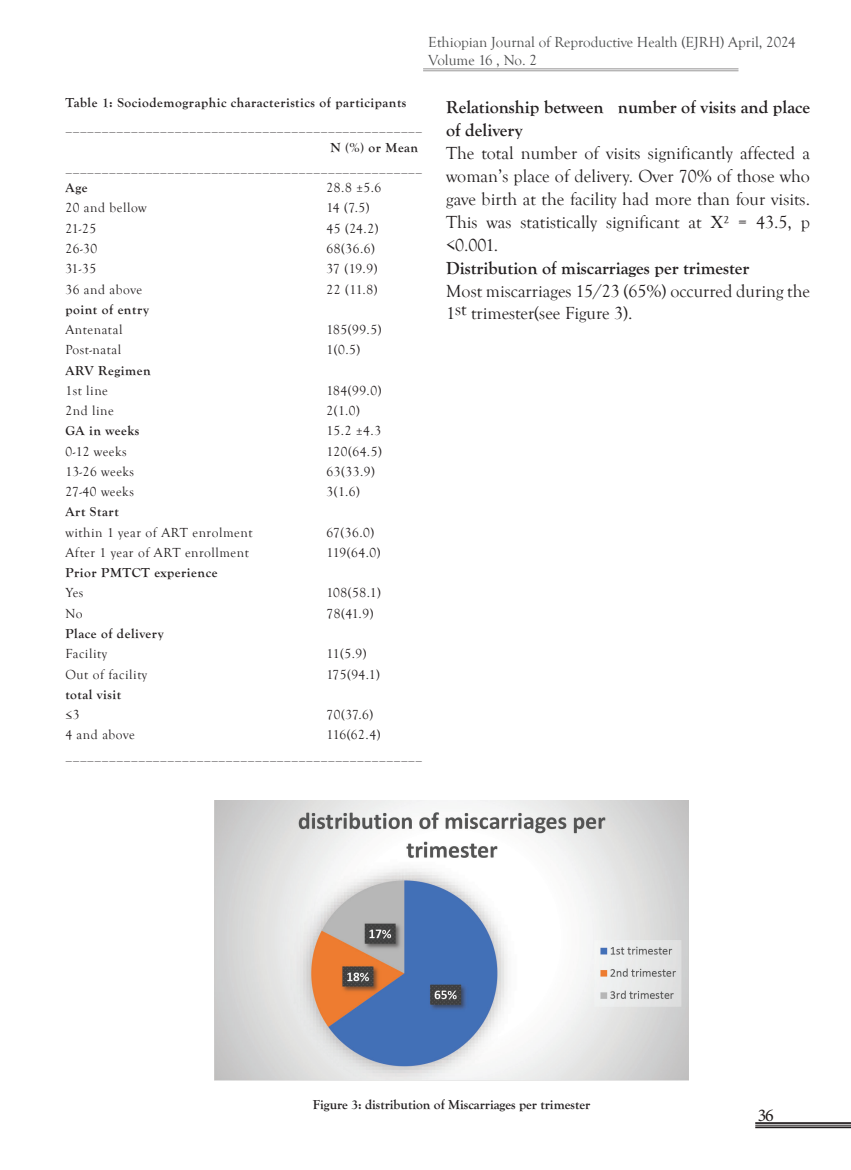
<style>
.page{position:relative;width:851px;height:1170px;background:#fff}
.page>*{position:absolute;margin:0;border:0;box-sizing:border-box;transform-origin:0 0}
.t1{font:18px/23px "Goudy Old Style T";color:#231f20;text-align:justify}
.t2{font:700 18px/23px "Goudy Old Style T";color:#231f20}
.t3{font:18px "Minion Pro";color:#231f20}
.t4{font:15px/18px "Goudy Old Style T";color:#4b4c4d}
.t5{font:13.5px "Goudy Old Style T";letter-spacing:.04em;color:#231f20}
.t6{font:700 13.5px "Goudy Old Style T";letter-spacing:.04em;color:#231f20}
.t7{font:700 13.5px "Goudy Old Style T";color:#231f20}
.s1{font-family:"Times New Roman"}
</style>
<div class="page">
<hr style="left:423px;top:68px;width:315px;height:3px;background:#a8a9ad">
<hr style="left:423px;top:68px;width:315px;height:1px;background:#231f20">
<hr style="left:423px;top:70px;width:315px;height:1px;background:#231f20">
<hr style="left:755px;top:1122px;width:95px;height:1px;background:#231f20">
<hr style="left:755px;top:1124px;width:95px;height:1px;background:#231f20">
<hr style="left:755px;top:1126px;width:95px;height:2px;background:#231f20">
<img style="left:215px;top:800px;width:473px;height:281px">
<p class="t4" style="left:428px;top:33px;width:369px">Ethiopian Journal of Reproductive Health (EJRH) April, 2024<br>Volume 16 , No. 2</p>
<p class="t6" style="left:65px;top:95px;width:342px">Table 1: Sociodemographic characteristics of participants</p>
<p class="t5" style="left:65px;top:120px;width:358px">_________________________________________________</p>
<p class="t6" style="left:330px;top:140px;width:89px">N (%) or Mean</p>
<p class="t5" style="left:65px;top:160px;width:358px">_________________________________________________</p>
<p class="t6" style="left:65px;top:180px;width:24px">Age</p>
<p class="t5" style="left:326px;top:180px;width:56px">28.8 ±5.6</p>
<p class="t5" style="left:65px;top:201px;width:83px">20 and bellow</p>
<p class="t5" style="left:326px;top:201px;width:45px">14 (7.5)</p>
<p class="t5" style="left:65px;top:221px;width:32px">21-25</p>
<p class="t5" style="left:326px;top:221px;width:53px">45 (24.2)</p>
<p class="t5" style="left:65px;top:241px;width:33px">26-30</p>
<p class="t5" style="left:326px;top:241px;width:50px">68(36.6)</p>
<p class="t5" style="left:65px;top:261px;width:32px">31-35</p>
<p class="t5" style="left:326px;top:261px;width:52px">37 (19.9)</p>
<p class="t5" style="left:65px;top:282px;width:78px">36 and above</p>
<p class="t5" style="left:326px;top:282px;width:52px">22 (11.8)</p>
<p class="t6" style="left:65px;top:302px;width:85px">point of entry</p>
<p class="t5" style="left:65px;top:322px;width:58px">Antenatal</p>
<p class="t5" style="left:326px;top:322px;width:56px">185(99.5)</p>
<p class="t5" style="left:65px;top:342px;width:57px">Post-natal</p>
<p class="t5" style="left:326px;top:342px;width:35px">1(0.5)</p>
<p class="t6" style="left:65px;top:362px;width:87px">ARV Regimen</p>
<p class="t5" style="left:65px;top:383px;width:44px">1st line</p>
<p class="t5" style="left:326px;top:383px;width:56px">184(99.0)</p>
<p class="t5" style="left:65px;top:403px;width:50px">2nd line</p>
<p class="t5" style="left:326px;top:403px;width:35px">2(1.0)</p>
<p class="t6" style="left:65px;top:423px;width:75px">GA in weeks</p>
<p class="t5" style="left:326px;top:423px;width:56px">15.2 ±4.3</p>
<p class="t5" style="left:65px;top:444px;width:63px">0-12 weeks</p>
<p class="t5" style="left:326px;top:444px;width:57px">120(64.5)</p>
<p class="t5" style="left:65px;top:464px;width:70px">13-26 weeks</p>
<p class="t5" style="left:326px;top:464px;width:50px">63(33.9)</p>
<p class="t5" style="left:65px;top:484px;width:70px">27-40 weeks</p>
<p class="t5" style="left:326px;top:484px;width:35px">3(1.6)</p>
<p class="t6" style="left:65px;top:504px;width:55px">Art Start</p>
<p class="t5" style="left:65px;top:525px;width:188px">within 1 year of ART enrolment</p>
<p class="t5" style="left:326px;top:525px;width:49px">67(36.0)</p>
<p class="t5" style="left:65px;top:545px;width:185px">After 1 year of ART enrollment</p>
<p class="t5" style="left:326px;top:545px;width:56px">119(64.0)</p>
<p class="t6" style="left:65px;top:565px;width:153px">Prior PMTCT experience</p>
<p class="t5" style="left:65px;top:585px;width:20px">Yes</p>
<p class="t5" style="left:326px;top:585px;width:56px">108(58.1)</p>
<p class="t5" style="left:65px;top:606px;width:19px">No</p>
<p class="t5" style="left:326px;top:606px;width:48px">78(41.9)</p>
<p class="t6" style="left:65px;top:626px;width:100px">Place of delivery</p>
<p class="t5" style="left:65px;top:646px;width:43px">Facility</p>
<p class="t5" style="left:326px;top:646px;width:42px">11(5.9)</p>
<p class="t5" style="left:65px;top:666px;width:83px">Out of facility</p>
<p class="t5" style="left:326px;top:666px;width:55px">175(94.1)</p>
<p class="t6" style="left:65px;top:686px;width:57px">total visit</p>
<p class="t5" style="left:65px;top:707px;width:16px">≤3</p>
<p class="t5" style="left:326px;top:707px;width:48px">70(37.6)</p>
<p class="t5" style="left:65px;top:727px;width:71px">4 and above</p>
<p class="t5" style="left:326px;top:727px;width:55px">116(62.4)</p>
<h1 class="t2" style="left:446px;top:96px;width:365px">Relationship between number of visits and place of delivery</h1>
<h1 class="t1" style="left:446px;top:142px;width:365px">The total number of visits significantly affected a woman’s place of delivery. Over 70% of those who gave birth at the facility had more than four visits.<br>This was statistically significant at <span class="s1">Χ</span>² = 43.5, p &lt;0.001.</h1>
<h1 class="t2" style="left:446px;top:256px;width:305px">Distribution of miscarriages per trimester</h1>
<h1 class="t1" style="left:446px;top:279px;width:365px">Most miscarriages 15/23 (65%) occurred during the<br>1st trimester(see Figure 3).</h1>
<p class="t7" style="left:313px;top:1096px;width:279px">Figure 3: distribution of Miscarriages per trimester</p>
<h1 class="t3" style="left:757px;top:1103px;width:17px">36</h1>
</div>
